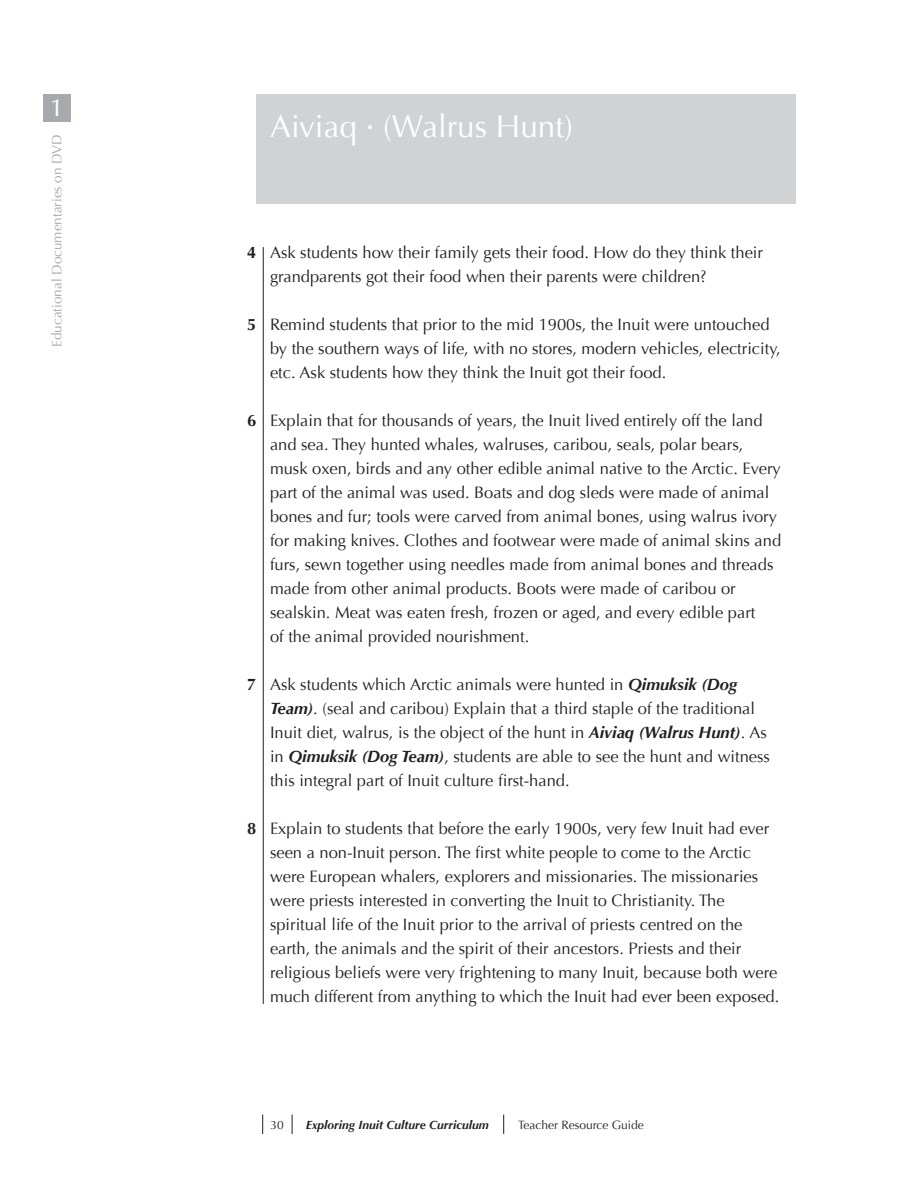
<style>
.page{position:relative;width:918px;height:1188px;background:#fff}
.page>*{position:absolute;margin:0;border:0;box-sizing:border-box;transform-origin:0 0}
.t1{font:31.5px "Optima";color:#fff}
.t2{font:24.3px "Optima";color:#fff;scale:1.11 1}
.t3{font:16.5px/24px "Optima";color:#231f20}
.t4{font:700 16.5px "Optima";color:#231f20}
.t5{font:13.5px "Optima";color:#a8a9ad}
.t6{font:italic 700 12px "Optima";color:#231f20}
.t7{font:12px "Optima";color:#231f20}
.s1{font-weight:700;font-style:italic}
</style>
<div class="page">
<div style="left:256px;top:94px;width:540px;height:110px;background:#d1d2d4"></div>
<div style="left:43px;top:94px;width:27px;height:28px;background:#a8a9ad"></div>
<svg style="left:262px;top:1115px;width:1px;height:19px"></svg>
<svg style="left:503px;top:1115px;width:1px;height:19px"></svg>
<svg style="left:292px;top:1115px;width:1px;height:19px"></svg>
<hr style="left:263px;top:247px;width:1px;height:757px;background:#231f20">
<h2 class="t2" style="left:50px;top:94px;width:15px">1</h2>
<p class="t5" style="left:49px;top:347px;width:214px;rotate:-90deg">Educational Documentaries on DVD</p>
<h1 class="t1" style="left:270px;top:108px;width:304px">Aiviaq · (Walrus Hunt)</h1>
<p class="t4" style="left:247px;top:243px;width:11px">4</p>
<p class="t4" style="left:247px;top:315px;width:11px">5</p>
<p class="t4" style="left:247px;top:411px;width:11px">6</p>
<p class="t4" style="left:247px;top:675px;width:11px">7</p>
<p class="t4" style="left:247px;top:819px;width:11px">8</p>
<p class="t3" style="left:270px;top:241px;width:495px">Ask students how their family gets their food. How do they think their grandparents got their food when their parents were children?</p>
<p class="t3" style="left:270px;top:313px;width:512px">Remind students that prior to the mid 1900s, the Inuit were untouched by the southern ways of life, with no stores, modern vehicles, electricity, etc. Ask students how they think the Inuit got their food.</p>
<p class="t3" style="left:270px;top:409px;width:513px">Explain that for thousands of years, the Inuit lived entirely off the land and sea. They hunted whales, walruses, caribou, seals, polar bears, musk oxen, birds and any other edible animal native to the Arctic. Every part of the animal was used. Boats and dog sleds were made of animal bones and fur; tools were carved from animal bones, using walrus ivory for making knives. Clothes and footwear were made of animal skins and furs, sewn together using needles made from animal bones and threads made from other animal products. Boots were made of caribou or sealskin. Meat was eaten fresh, frozen or aged, and every edible part<br>of the animal provided nourishment.</p>
<p class="t3" style="left:270px;top:673px;width:501px">Ask students which Arctic animals were hunted in <span class="s1">Qimuksik (Dog Team)</span>. (seal and caribou) Explain that a third staple of the traditional Inuit diet, walrus, is the object of the hunt in <span class="s1">Aiviaq (Walrus Hunt)</span>. As in <span class="s1">Qimuksik (Dog Team)</span>, students are able to see the hunt and witness this integral part of Inuit culture first-hand.</p>
<p class="t3" style="left:270px;top:817px;width:511px">Explain to students that before the early 1900s, very few Inuit had ever seen a non-Inuit person. The first white people to come to the Arctic were European whalers, explorers and missionaries. The missionaries were priests interested in converting the Inuit to Christianity. The spiritual life of the Inuit prior to the arrival of priests centred on the earth, the animals and the spirit of their ancestors. Priests and their religious beliefs were very frightening to many Inuit, because both were much different from anything to which the Inuit had ever been exposed.</p>
<p class="t7" style="left:271px;top:1118px;width:15px">30</p>
<p class="t6" style="left:306px;top:1118px;width:185px">Exploring Inuit Culture Curriculum</p>
<p class="t7" style="left:518px;top:1118px;width:127px">Teacher Resource Guide</p>
</div>
